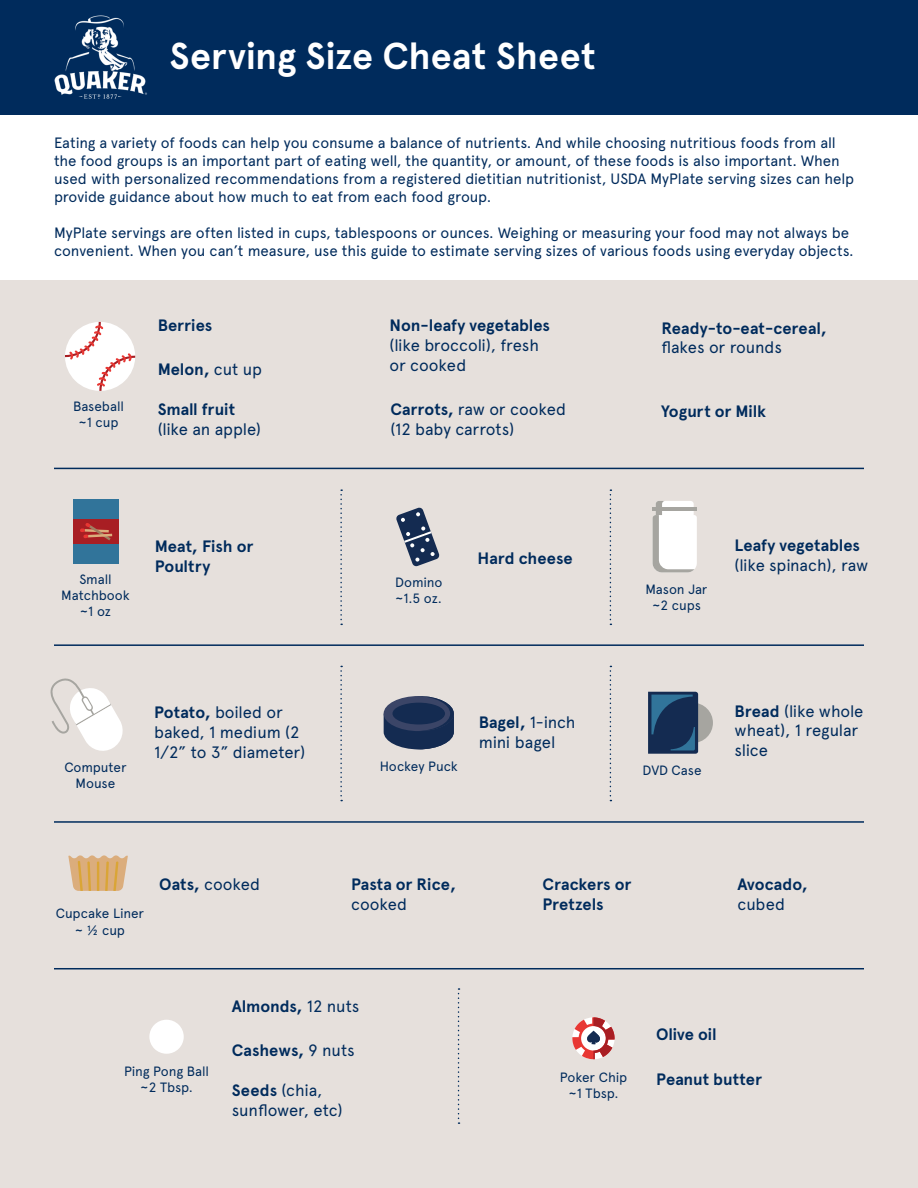
<style>
.page{position:relative;width:918px;height:1188px;background:#fff}
.page>*{position:absolute;margin:0;border:0;box-sizing:border-box;transform-origin:0 0}
.t1{font:700 37.5px "Apercu";letter-spacing:.005em;color:#fff}
.t2{font:16.5px/19.8px "Apercu";letter-spacing:-.01em;color:#002b5c}
.t3{font:700 16.5px/19.8px "Apercu";color:#002b5c}
.t4{font:15px/18px "Apercu";letter-spacing:-.01em;color:#002b5c}
.t5{font:13.5px/16.2px "Apercu";letter-spacing:-.005em;color:#002b5c;text-align:center}
.s1{font-weight:400}
.s2{font-weight:700}
</style>
<div class="page">
<div style="left:0;top:281px;width:918px;height:907px;background:#e6e0dc"></div>
<div style="left:0;top:0;width:918px;height:114px;background:#002b5c"></div>
<hr style="left:54px;top:468px;width:810px;height:1px;background:#002b5c">
<hr style="left:54px;top:644px;width:810px;height:2px;background:#002b5c">
<hr style="left:54px;top:821px;width:810px;height:2px;background:#002b5c">
<hr style="left:54px;top:968px;width:810px;height:1px;background:#002b5c">
<svg style="left:65px;top:322px;width:70px;height:69px"></svg>
<svg style="left:610px;top:489px;width:1px;height:136px"></svg>
<svg style="left:610px;top:666px;width:1px;height:135px"></svg>
<svg style="left:340px;top:489px;width:2px;height:136px"></svg>
<svg style="left:340px;top:666px;width:2px;height:135px"></svg>
<svg style="left:458px;top:988px;width:2px;height:136px"></svg>
<div style="left:74px;top:499px;width:45px;height:65px;background:#31749a"></div>
<div style="left:74px;top:519px;width:45px;height:25px;background:#a81e23"></div>
<svg style="left:80px;top:523px;width:32px;height:17px"></svg>
<svg style="left:653px;top:501px;width:44px;height:71px;background:#ebeae9"></svg>
<svg style="left:396px;top:507px;width:44px;height:60px"></svg>
<svg style="left:50px;top:678px;width:73px;height:73px"></svg>
<svg style="left:384px;top:696px;width:70px;height:53px"></svg>
<div style="left:393px;top:703px;width:52px;height:21px;background:#142b51;border-radius:50%"></div>
<div style="left:673px;top:703px;width:40px;height:40px;background:#a6a5a0;border-radius:50%"></div>
<svg style="left:648px;top:692px;width:50px;height:62px;background:#1b3b61"></svg>
<svg style="left:68px;top:855px;width:60px;height:36px;background:#dcb37f"></svg>
<img style="left:55px;top:15px;width:92px;height:84px">
<svg style="left:149px;top:1020px;width:35px;height:34px"></svg>
<svg style="left:572px;top:1017px;width:43px;height:42px"></svg>
<h1 class="t1" style="left:170px;top:33px;width:428px">Serving Size Cheat Sheet</h1>
<p class="t4" style="left:54px;top:133px;width:802px">Eating a variety of foods can help you consume a balance of nutrients. And while choosing nutritious foods from all the food groups is an important part of eating well, the quantity, or amount, of these foods is also important. When used with personalized recommendations from a registered dietitian nutritionist, USDA MyPlate serving sizes can help provide guidance about how much to eat from each food group.</p>
<p class="t4" style="left:54px;top:223px;width:801px">MyPlate servings are often listed in cups, tablespoons or ounces. Weighing or measuring your food may not always be convenient. When you can’t measure, use this guide to estimate serving sizes of various foods using everyday objects.</p>
<p class="t5" style="left:73px;top:398px;width:52px">Baseball ~1 cup</p>
<p class="t3" style="left:158px;top:316px;width:56px">Berries</p>
<p class="t3" style="left:158px;top:359px;width:106px">Melon, <span class="s1">cut up</span></p>
<p class="t3" style="left:158px;top:399px;width:79px">Small fruit</p>
<p class="t2" style="left:158px;top:419px;width:105px">(like an apple)</p>
<p class="t3" style="left:390px;top:316px;width:162px">Non-leafy vegetables</p>
<p class="t2" style="left:390px;top:335px;width:151px">(like broccoli), fresh or cooked</p>
<p class="t2" style="left:390px;top:399px;width:177px"><span class="s2">Carrots,</span> raw or cooked (12 baby carrots)</p>
<p class="t3" style="left:661px;top:318px;width:167px">Ready-to-eat-cereal ,</p>
<p class="t2" style="left:661px;top:338px;width:122px">flakes or rounds</p>
<p class="t3" style="left:661px;top:401px;width:106px">Yogurt or Milk</p>
<p class="t5" style="left:61px;top:571px;width:70px">Small<br>Matchbook ~1 oz</p>
<p class="t3" style="left:155px;top:536px;width:100px">Meat, Fish or<br>Poultry</p>
<p class="t5" style="left:64px;top:759px;width:64px">Computer<br>Mouse</p>
<p class="t2" style="left:154px;top:703px;width:153px"><span class="s2">Potato,</span> boiled or baked, 1 medium (2<br>1/2” to 3” diameter)</p>
<p class="t5" style="left:395px;top:574px;width:49px;text-align:left">Domino ~1.5 oz.</p>
<p class="t3" style="left:478px;top:548px;width:97px">Hard cheese</p>
<p class="t5" style="left:380px;top:758px;width:80px">Hockey Puck</p>
<p class="t2" style="left:479px;top:712px;width:98px"><span class="s2">Bagel,</span> 1-inch mini bagel</p>
<p class="t5" style="left:646px;top:581px;width:63px">Mason Jar ~2 cups</p>
<p class="t3" style="left:735px;top:536px;width:127px">Leafy vegetables</p>
<p class="t2" style="left:735px;top:555px;width:135px">(like spinach), raw</p>
<p class="t5" style="left:643px;top:762px;width:61px">DVD Case</p>
<p class="t2" style="left:735px;top:701px;width:130px"><span class="s2">Bread</span> (like whole wheat), 1 regular slice</p>
<p class="t5" style="left:56px;top:906px;width:90px">Cupcake Liner ~ ½ cup</p>
<p class="t3" style="left:351px;top:874px;width:106px">Pasta or Rice,</p>
<p class="t2" style="left:351px;top:894px;width:58px">cooked</p>
<p class="t2" style="left:159px;top:874px;width:103px"><span class="s2">Oats,</span> cooked</p>
<p class="t3" style="left:738px;top:874px;width:72px">Avocado,</p>
<p class="t2" style="left:738px;top:894px;width:49px">cubed</p>
<p class="t3" style="left:543px;top:875px;width:90px">Crackers or<br>Pretzels</p>
<p class="t5" style="left:124px;top:1063px;width:86px">Ping Pong Ball ~2 Tbsp.</p>
<p class="t3" style="left:232px;top:997px;width:129px">Almonds, <span class="s1">12 nuts</span></p>
<p class="t3" style="left:232px;top:1040px;width:125px">Cashews, <span class="s1">9 nuts</span></p>
<p class="t2" style="left:232px;top:1080px;width:112px"><span class="s2">Seeds</span> (chia, sunflower, etc)</p>
<p class="t5" style="left:560px;top:1069px;width:69px">Poker Chip ~1 Tbsp.</p>
<p class="t3" style="left:656px;top:1025px;width:62px">Olive oil</p>
<p class="t3" style="left:656px;top:1069px;width:107px">Peanut butter</p>
</div>
